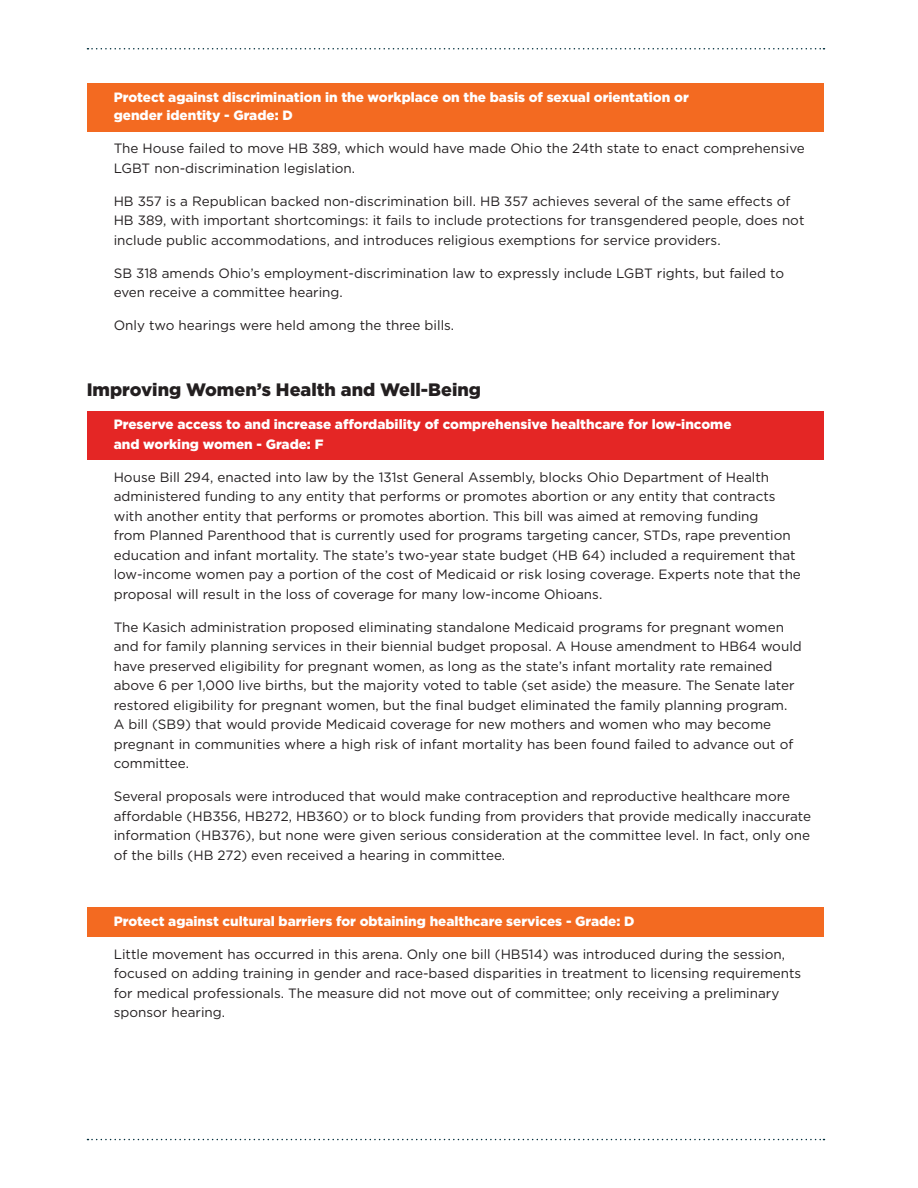
<style>
.page{position:relative;width:918px;height:1188px;background:#fff}
.page>*{position:absolute;margin:0;border:0;box-sizing:border-box;transform-origin:0 0}
.t1{font:900 18px "Gotham";color:#231f20}
.t2{font:13.5px/19.5px "Gotham";color:#231f20}
.t3{font:900 13.5px/18px "Gotham";color:#fff}
</style>
<div class="page">
<svg style="left:87px;top:48px;width:737px;height:2px"></svg>
<svg style="left:87px;top:1139px;width:737px;height:1px"></svg>
<div style="left:87px;top:411px;width:737px;height:48px;background:#e42625"></div>
<div style="left:87px;top:83px;width:737px;height:48px;background:#f36a21"></div>
<div style="left:87px;top:907px;width:737px;height:29px;background:#f36a21"></div>
<p class="t3" style="left:114px;top:88px;width:577px">Protect against discrimination in the workplace on the basis of sexual orientation or gender identity - Grade: D</p>
<p class="t2" style="left:114px;top:138px;width:693px">The House failed to move HB 389, which would have made Ohio the 24th state to enact comprehensive<br>LGBT non-discrimination legislation.</p>
<p class="t2" style="left:114px;top:191px;width:692px">HB 357 is a Republican backed non-discrimination bill. HB 357 achieves several of the same effects of<br>HB 389, with important shortcomings: it fails to include protections for transgendered people, does not include public accommodations, and introduces religious exemptions for service providers.</p>
<p class="t2" style="left:114px;top:263px;width:672px">SB 318 amends Ohio’s employment-discrimination law to expressly include LGBT rights, but failed to even receive a committee hearing.</p>
<p class="t2" style="left:114px;top:315px;width:342px">Only two hearings were held among the three bills.</p>
<h1 class="t1" style="left:87px;top:378px;width:396px">Improving Women’s Health and Well-Being</h1>
<p class="t3" style="left:114px;top:415px;width:619px;line-height:19.5px">Preserve access to and increase affordability of comprehensive healthcare for low-income and working women - Grade: F</p>
<p class="t2" style="left:114px;top:467px;width:689px">House Bill 294, enacted into law by the 131st General Assembly, blocks Ohio Department of Health administered funding to any entity that performs or promotes abortion or any entity that contracts with another entity that performs or promotes abortion. This bill was aimed at removing funding<br>from Planned Parenthood that is currently used for programs targeting cancer, STDs, rape prevention education and infant mortality. The state’s two-year state budget (HB 64) included a requirement that low-income women pay a portion of the cost of Medicaid or risk losing coverage. Experts note that the proposal will result in the loss of coverage for many low-income Ohioans.</p>
<p class="t2" style="left:114px;top:617px;width:690px">The Kasich administration proposed eliminating standalone Medicaid programs for pregnant women and for family planning services in their biennial budget proposal. A House amendment to HB64 would have preserved eligibility for pregnant women, as long as the state’s infant mortality rate remained above 6 per 1,000 live births, but the majority voted to table (set aside) the measure. The Senate later restored eligibility for pregnant women, but the final budget eliminated the family planning program.<br>A bill (SB9) that would provide Medicaid coverage for new mothers and women who may become pregnant in communities where a high risk of infant mortality has been found failed to advance out of committee.</p>
<p class="t2" style="left:114px;top:786px;width:699px">Several proposals were introduced that would make contraception and reproductive healthcare more affordable (HB356, HB272, HB360) or to block funding from providers that provide medically inaccurate information (HB376), but none were given serious consideration at the committee level. In fact, only one of the bills (HB 272) even received a hearing in committee.</p>
<p class="t3" style="left:114px;top:912px;width:522px">Protect against cultural barriers for obtaining healthcare services - Grade: D</p>
<p class="t2" style="left:114px;top:944px;width:689px">Little movement has occurred in this arena. Only one bill (HB514) was introduced during the session, focused on adding training in gender and race-based disparities in treatment to licensing requirements for medical professionals. The measure did not move out of committee; only receiving a preliminary sponsor hearing.</p>
</div>
